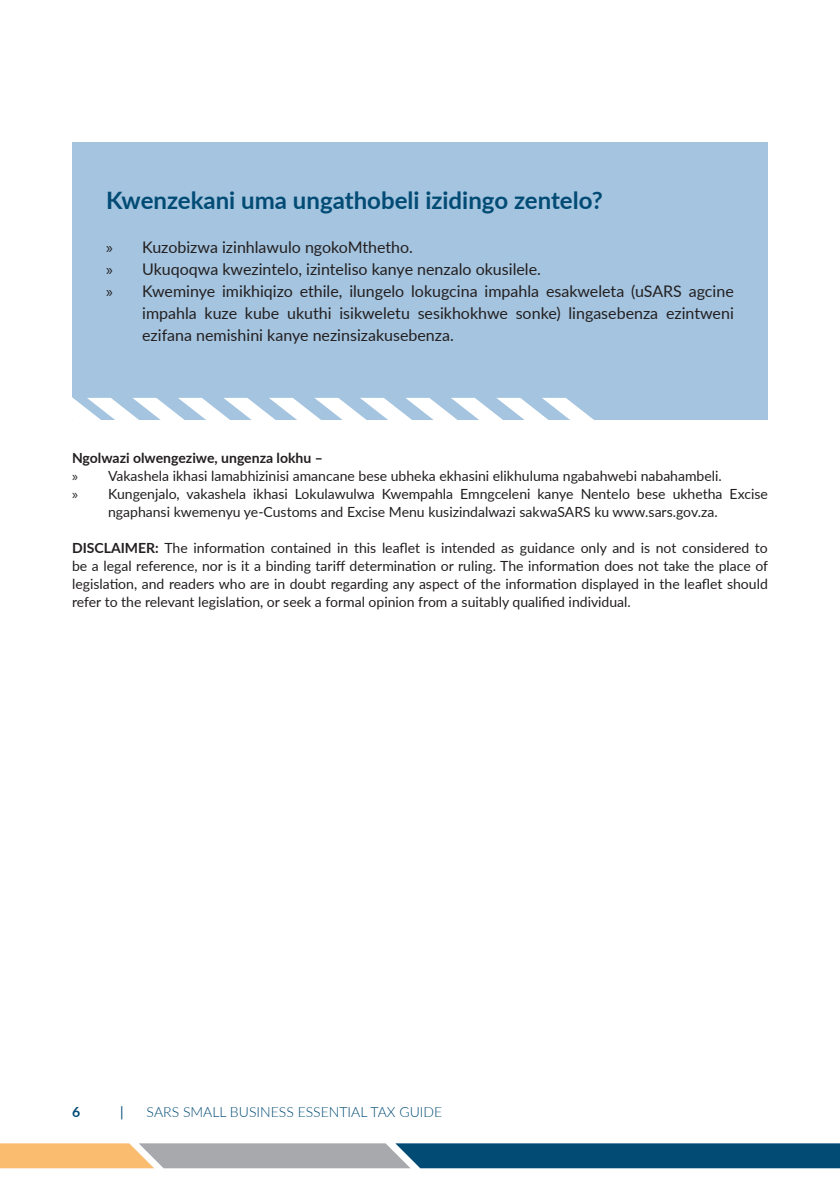
<style>
.page{position:relative;width:840px;height:1191px;background:#fff}
.page>*{position:absolute;margin:0;border:0;box-sizing:border-box;transform-origin:0 0}
.t1{font:700 24px "Lato";color:#014b75}
.t2{font:16px/22px "Lato";color:#231f20;text-align:justify}
.t3{font:14px/18px "Lato";color:#231f20}
.t4{font:300 14px "Lato";color:#014b75}
.t5{font:700 14px "Lato";color:#231f20}
.t6{font:700 14px "Lato";color:#014b75}
.t7{font:14px "Lato";color:#014b75}
.s1{font-family:"Myriad Pro"}
.s2{font-weight:700}
</style>
<div class="page">
<svg style="left:0;top:1143px;width:839px;height:25px;background:#647f89"></svg>
<div style="left:72px;top:142px;width:695px;height:278px;background:#a4c4df"></div>
<svg style="left:72px;top:397px;width:522px;height:23px"></svg>
<p class="t1" style="left:106px;top:183px;width:498px">Kwenzekani uma ungathobeli izidingo zentelo?</p>
<p class="t2" style="left:106px;top:236px;width:308px"><span class="s1">»</span> Kuzobizwa izinhlawulo ngokoMthetho.</p>
<p class="t2" style="left:106px;top:258px;width:436px"><span class="s1">»</span> Ukuqoqwa kwezintelo, izinteliso kanye nenzalo okusilele.</p>
<p class="t2" style="left:142px;top:280px;width:593px;text-indent:-36px"><span class="s1">»</span> Kweminye imikhiqizo ethile, ilungelo lokugcina impahla esakweleta (uSARS agcine impahla kuze kube ukuthi isikweletu sesikhokhwe sonke) lingasebenza ezintweni ezifana nemishini kanye nezinsizakusebenza.</p>
<p class="t5" style="left:72px;top:448px;width:252px">Ngolwazi olwengeziwe, ungenza lokhu –</p>
<p class="t3" style="left:72px;top:466px;width:651px"><span class="s1">»</span> Vakashela ikhasi lamabhizinisi amancane bese ubheka ekhasini elikhuluma ngabahwebi nabahambeli.</p>
<p class="t3" style="left:108px;top:484px;width:661px;text-indent:-36px"><span class="s1">»</span> Kungenjalo, vakashela ikhasi Lokulawulwa Kwempahla Emngceleni kanye Nentelo bese ukhetha Excise ngaphansi kwemenyu ye-Customs and Excise Menu kusizindalwazi sakwaSARS ku www.sars.gov.za.</p>
<p class="t3" style="left:72px;top:538px;width:697px;text-align:justify"><span class="s2">DISCLAIMER:</span> The information contained in this leaflet is intended as guidance only and is not considered to be a legal reference, nor is it a binding tariff determination or ruling. The information does not take the place of legislation, and readers who are in doubt regarding any aspect of the information displayed in the leaflet should refer to the relevant legislation, or seek a formal opinion from a suitably qualified individual.</p>
<p class="t6" style="left:72px;top:1101px;width:10px">6</p>
<p class="t7" style="left:120px;top:1102px;width:5px">|</p>
<p class="t4" style="left:146px;top:1102px;width:297px">SARS SMALL BUSINESS ESSENTIAL TAX GUIDE</p>
</div>
